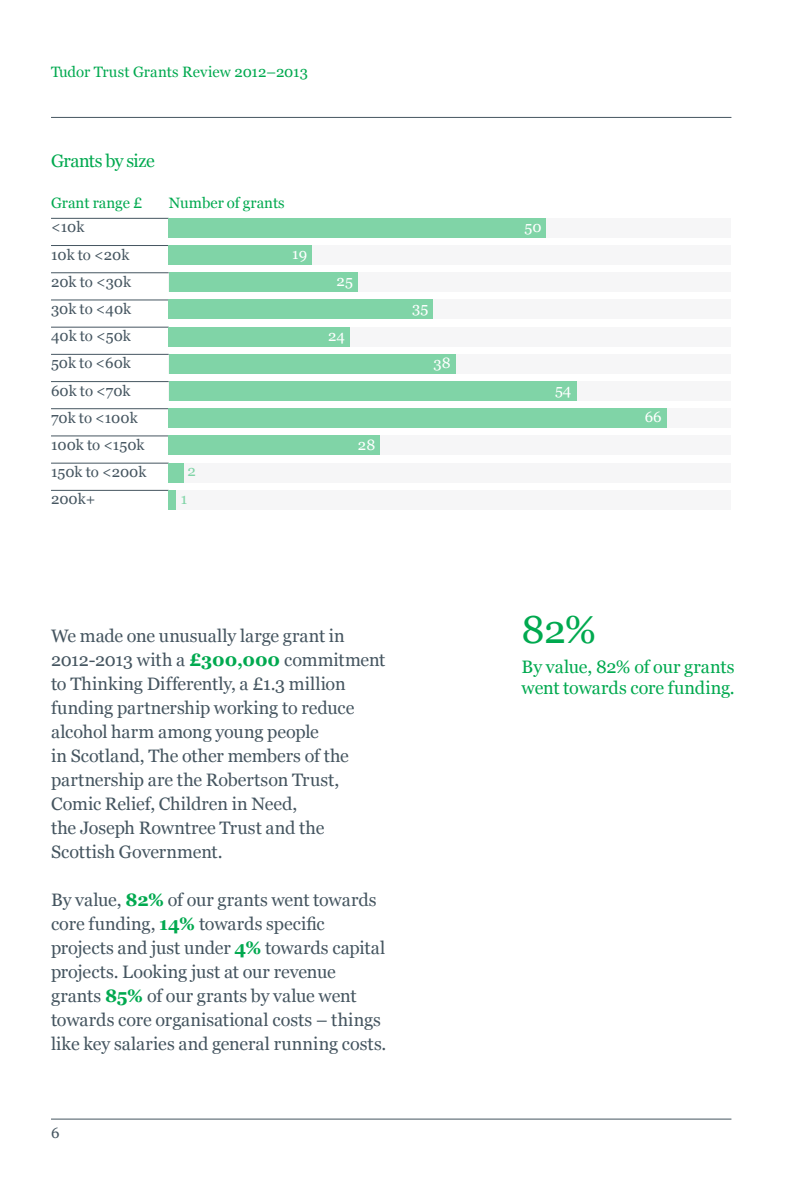
<style>
.page{position:relative;width:808px;height:1178px;background:#fff}
.page>*{position:absolute;margin:0;border:0;box-sizing:border-box;transform-origin:0 0}
.t1{font:39px "Georgia";color:#00a94f}
.t2{font:18px/24px "Georgia";letter-spacing:-.005em;color:#455560}
.t3{font:18px/21px "Georgia";letter-spacing:-.015em;color:#00a94f}
.t4{font:15px/27.2px "Georgia";color:#455560}
.t5{font:15px "Georgia";color:#00a94f}
.t6{font:15px "Georgia";color:#fff}
.t7{font:15px "Georgia";color:#80d4a7}
.s1{font-weight:700;color:#00a94f}
</style>
<div class="page">
<div style="left:169px;top:218px;width:562px;height:19px;background:#f6f6f7"></div>
<div style="left:169px;top:245px;width:562px;height:20px;background:#f6f6f7"></div>
<div style="left:169px;top:273px;width:562px;height:19px;background:#f6f6f7"></div>
<div style="left:169px;top:300px;width:562px;height:19px;background:#f6f6f7"></div>
<div style="left:169px;top:327px;width:562px;height:19px;background:#f6f6f7"></div>
<div style="left:169px;top:354px;width:562px;height:19px;background:#f6f6f7"></div>
<div style="left:169px;top:381px;width:562px;height:20px;background:#f6f6f7"></div>
<div style="left:169px;top:408px;width:562px;height:20px;background:#f6f6f7"></div>
<div style="left:169px;top:436px;width:562px;height:19px;background:#f6f6f7"></div>
<div style="left:169px;top:463px;width:562px;height:19px;background:#f6f6f7"></div>
<div style="left:169px;top:490px;width:562px;height:19px;background:#f6f6f7"></div>
<hr style="left:51px;top:218px;width:118px;height:1px;background:#455560">
<hr style="left:51px;top:245px;width:118px;height:1px;background:#455560">
<hr style="left:51px;top:272px;width:118px;height:1px;background:#455560">
<hr style="left:51px;top:300px;width:118px;height:1px;background:#455560">
<hr style="left:51px;top:327px;width:118px;height:1px;background:#455560">
<hr style="left:51px;top:354px;width:118px;height:1px;background:#455560">
<hr style="left:51px;top:381px;width:118px;height:1px;background:#455560">
<hr style="left:51px;top:408px;width:118px;height:1px;background:#455560">
<hr style="left:51px;top:436px;width:118px;height:1px;background:#455560">
<hr style="left:51px;top:463px;width:118px;height:1px;background:#455560">
<hr style="left:51px;top:490px;width:118px;height:1px;background:#455560">
<div style="left:169px;top:218px;width:377px;height:19px;background:#80d4a7"></div>
<div style="left:169px;top:245px;width:143px;height:20px;background:#80d4a7"></div>
<div style="left:169px;top:273px;width:188px;height:19px;background:#80d4a7"></div>
<div style="left:169px;top:300px;width:264px;height:19px;background:#80d4a7"></div>
<div style="left:169px;top:327px;width:181px;height:19px;background:#80d4a7"></div>
<div style="left:169px;top:354px;width:287px;height:19px;background:#80d4a7"></div>
<div style="left:169px;top:381px;width:407px;height:20px;background:#80d4a7"></div>
<div style="left:169px;top:408px;width:498px;height:20px;background:#80d4a7"></div>
<div style="left:169px;top:436px;width:211px;height:19px;background:#80d4a7"></div>
<div style="left:169px;top:463px;width:15px;height:19px;background:#80d4a7"></div>
<div style="left:169px;top:490px;width:7px;height:19px;background:#80d4a7"></div>
<hr style="left:51px;top:1119px;width:680px;height:1px;background:#455560">
<hr style="left:51px;top:117px;width:680px;height:1px;background:#455560">
<p class="t5" style="left:51px;top:63px;width:258px">Tudor Trust Grants Review 2012–2013</p>
<p class="t3" style="left:51px;top:150px;width:105px">Grants by size</p>
<p class="t5" style="left:51px;top:195px;width:93px">Grant range £</p>
<p class="t5" style="left:169px;top:195px;width:118px">Number of grants</p>
<p class="t4" style="left:51px;top:214px;width:97px">&lt;10k<br>10k to &lt;20k<br>20k to &lt;30k<br>30k to &lt;40k<br>40k to &lt;50k<br>50k to &lt;60k<br>60k to &lt;70k<br>70k to &lt;100k<br>100k to &lt;150k<br>150k to &lt;200k<br>200k+</p>
<p class="t6" style="left:524px;top:218px;width:19px">50</p>
<p class="t6" style="left:292px;top:245px;width:16px">19</p>
<p class="t6" style="left:337px;top:272px;width:18px">25</p>
<p class="t6" style="left:412px;top:299px;width:18px">35</p>
<p class="t6" style="left:328px;top:327px;width:18px">24</p>
<p class="t6" style="left:433px;top:354px;width:19px">38</p>
<p class="t6" style="left:358px;top:436px;width:19px">28</p>
<p class="t7" style="left:187px;top:463px;width:10px">2</p>
<p class="t7" style="left:181px;top:490px;width:8px">1</p>
<p class="t6" style="left:555px;top:382px;width:18px">54</p>
<p class="t6" style="left:645px;top:408px;width:18px">66</p>
<p class="t2" style="left:51px;top:623px;width:336px">We made one unusually large grant in 2012-2013 with a <span class="s1">£300,000</span> commitment to Thinking Differently, a £1.3 million funding partnership working to reduce alcohol harm among young people<br>in Scotland, The other members of the partnership are the Robertson Trust, Comic Relief, Children in Need,<br>the Joseph Rowntree Trust and the Scottish Government.</p>
<p class="t2" style="left:51px;top:887px;width:337px">By value, <span class="s1">82%</span> of our grants went towards core funding, <span class="s1">14%</span> towards specific projects and just under <span class="s1">4%</span> towards capital projects. Looking just at our revenue grants <span class="s1">85%</span> of our grants by value went towards core organisational costs – things like key salaries and general running costs.</p>
<p class="t4" style="left:51px;top:1119px;width:10px">6</p>
<p class="t1" style="left:522px;top:607px;width:76px">82%</p>
<p class="t3" style="left:522px;top:656px;width:215px">By value, 82% of our grants went towards core funding.</p>
</div>
